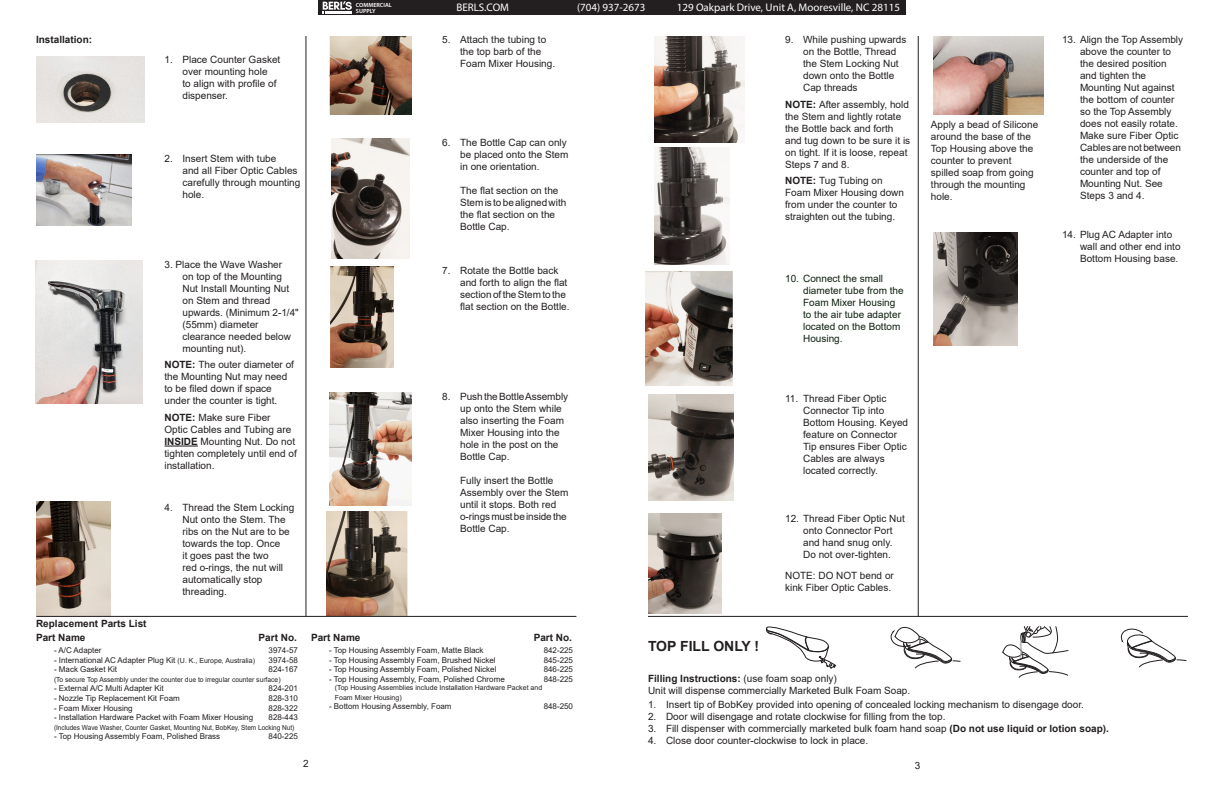
<style>
.page{position:relative;width:1224px;height:792px;background:#fff}
.page>*{position:absolute;margin:0;border:0;box-sizing:border-box;transform-origin:0 0}
.body_text{font:700 14px "Arial";color:#231f20}
.t1{font:11px "Myriad Pro";color:#fff}
.body_text-2{font:10px/12px "Arial";color:#231f20}
.body_text-3{font:10px/12px "Arial";color:#0f2010}
.body_text-4{font:700 10px "Arial";color:#231f20}
.body_text-5{font:8px "Arial";color:#231f20}
.body_text-6{font:7px/9.6px "Arial";color:#231f20}
.body_text-7{font:7px "Arial";color:#231f20;scale:.92 1}
.body_text-8{font:7px "Arial";color:#231f20;scale:.96 1}
.t2{font:600 6px/5.5px "Myriad Pro";color:#fff}
.s1{font-weight:700}
.s2{font-size:7px}
</style>
<div class="page">
<img style="left:36px;top:56px;width:109px;height:67px">
<img style="left:36px;top:155px;width:95px;height:71px">
<img style="left:36px;top:260px;width:107px;height:143px">
<img style="left:330px;top:36px;width:81px;height:78px">
<img style="left:330px;top:393px;width:81px;height:112px">
<img style="left:326px;top:511px;width:82px;height:104px">
<img style="left:655px;top:36px;width:90px;height:106px">
<img style="left:655px;top:147px;width:75px;height:117px">
<img style="left:648px;top:513px;width:73px;height:101px">
<img style="left:933px;top:233px;width:85px;height:112px">
<img style="left:648px;top:394px;width:85px;height:106px">
<img style="left:331px;top:266px;width:63px;height:101px">
<svg style="left:766px;top:626px;width:70px;height:42px"></svg>
<svg style="left:891px;top:627px;width:70px;height:41px"></svg>
<svg style="left:1002px;top:626px;width:67px;height:52px"></svg>
<svg style="left:1121px;top:628px;width:66px;height:39px"></svg>
<img style="left:331px;top:139px;width:78px;height:120px">
<img style="left:933px;top:36px;width:110px;height:79px">
<img style="left:36px;top:502px;width:74px;height:114px">
<img style="left:645px;top:271px;width:88px;height:115px">
<hr style="left:165px;top:446px;width:33px;height:1px;background:#231f20">
<hr style="left:305px;top:36px;width:1px;height:580px;background:#231f20">
<hr style="left:918px;top:36px;width:1px;height:581px;background:#231f20">
<hr style="left:648px;top:616px;width:540px;height:1px;background:#231f20">
<hr style="left:36px;top:616px;width:540px;height:1px;background:#231f20">
<div style="left:318px;top:0;width:588px;height:15px;background:#231f20"></div>
<svg style="left:323px;top:1px;width:29px;height:13px"></svg>
<p class="body_text-4" style="left:36px;top:33px;width:58px">Installation:</p>
<p class="body_text-2" style="left:183px;top:54px;width:99px;text-indent:-18px">1. Place Counter Gasket over mounting hole<br>to align with profi le of dispenser.</p>
<p class="body_text-2" style="left:183px;top:153px;width:119px;text-indent:-18px">2. Insert Stem with tube<br>and all Fiber Optic Cables carefully through mounting hole.</p>
<p class="body_text-2" style="left:183px;top:258px;width:118px;text-indent:-18px">3. Place the Wave Washer<br>on top of the Mounting<br>Nut Install Mounting Nut on Stem and thread upwards. (Minimum 2-1/4" (55mm) diameter clearance needed below mounting nut).</p>
<p class="body_text-2" style="left:165px;top:359px;width:131px"><span class="s1">NOTE:</span> The outer diameter of the Mounting Nut may need to be fi led down if space under the counter is tight.</p>
<p class="body_text-2" style="left:165px;top:411px;width:134px"><span class="s1">NOTE:</span> Make sure Fiber<br>Optic Cables and Tubing are<br><span class="s1">INSIDE</span> Mounting Nut. Do not tighten completely until end of installation.</p>
<p class="body_text-2" style="left:183px;top:502px;width:113px;text-indent:-18px">4. Thread the Stem Locking<br>Nut onto the Stem. The ribs on the Nut are to be towards the top. Once<br>it goes past the two<br>red o-rings, the nut will automatically stop threading.</p>
<p class="body_text-4" style="left:36px;top:616px;width:112px">Replacement Parts List</p>
<p class="body_text-4" style="left:36px;top:630px;width:51px">Part Name</p>
<p class="body_text-4" style="left:259px;top:630px;width:40px">Part No.</p>
<p class="body_text-5" style="left:54px;top:645px;width:49px">- A/C Adapter</p>
<p class="body_text-5" style="left:269px;top:645px;width:31px">3974-57</p>
<p class="body_text-5" style="left:54px;top:654px;width:203px">- International AC Adapter Plug Kit <span class="s2">(U. K., Europe, Australia)</span></p>
<p class="body_text-5" style="left:269px;top:654px;width:31px">3974-58</p>
<p class="body_text-5" style="left:54px;top:664px;width:65px">- Mack Gasket Kit</p>
<p class="body_text-5" style="left:269px;top:664px;width:31px">824-167</p>
<p class="body_text-8" style="left:54px;top:674px;width:238px">(To secure Top Assembly under the counter due to irregular counter surface)</p>
<p class="body_text-5" style="left:54px;top:683px;width:111px">- External A/C Multi Adapter Kit</p>
<p class="body_text-5" style="left:269px;top:683px;width:31px">824-201</p>
<p class="body_text-5" style="left:54px;top:693px;width:127px">- Nozzle Tip Replacement Kit Foam</p>
<p class="body_text-5" style="left:269px;top:693px;width:31px">828-310</p>
<p class="body_text-5" style="left:54px;top:702px;width:80px">- Foam Mixer Housing</p>
<p class="body_text-5" style="left:269px;top:702px;width:31px">828-322</p>
<p class="body_text-5" style="left:54px;top:712px;width:201px">- Installation Hardware Packet with Foam Mixer Housing</p>
<p class="body_text-5" style="left:269px;top:712px;width:31px">828-443</p>
<p class="body_text-7" style="left:54px;top:722px;width:263px">(Includes Wave Washer, Counter Gasket, Mounting Nut, BobKey, Stem Locking Nut)</p>
<p class="body_text-5" style="left:54px;top:731px;width:168px">- Top Housing Assembly Foam, Polished Brass</p>
<p class="body_text-5" style="left:269px;top:731px;width:31px">840-225</p>
<p class="t2" style="left:356px;top:2px;width:37px">COMMERCIAL<br>SUPPLY</p>
<p class="t1" style="left:456px;top:0;width:54px">BERLS.COM</p>
<p class="t1" style="left:577px;top:0;width:70px">(704) 937-2673</p>
<p class="t1" style="left:677px;top:0;width:225px">129 Oakpark Drive, Unit A, Mooresville, NC 28115</p>
<p class="body_text-2" style="left:460px;top:34px;width:97px;text-indent:-18px">5. Attach the tubing to the top barb of the<br>Foam Mixer Housing.</p>
<p class="body_text-2" style="left:460px;top:137px;width:110px;text-indent:-18px">6. The Bottle Cap can only be placed onto the Stem in one orientation.</p>
<p class="body_text-2" style="left:460px;top:185px;width:108px">The flat section on the<br>Stem is to be aligned with the flat section on the<br>Bottle Cap.</p>
<p class="body_text-2" style="left:442px;top:264px;width:118px">7. Rotate the Bottle back</p>
<p class="body_text-2" style="left:460px;top:276px;width:109px">and forth to align the flat</p>
<p class="body_text-2" style="left:460px;top:288px;width:107px">section of the Stem to the</p>
<p class="body_text-2" style="left:442px;top:300px;width:9px">fl</p>
<p class="body_text-2" style="left:465px;top:300px;width:106px">at section on the Bottle.</p>
<p class="body_text-2" style="left:460px;top:390px;width:110px;text-indent:-18px">8. Push the Bottle Assembly up onto the Stem while also inserting the Foam<br>Mixer Housing into the hole in the post on the<br>Bottle Cap.</p>
<p class="body_text-2" style="left:460px;top:474px;width:110px">Fully insert the Bottle<br>Assembly over the Stem until it stops. Both red o-rings must be inside the<br>Bottle Cap.</p>
<p class="body_text-2" style="left:803px;top:34px;width:105px;text-indent:-18px">9. While pushing upwards on the Bottle, Thread the Stem Locking Nut down onto the Bottle<br>Cap threads</p>
<p class="body_text-2" style="left:785px;top:98px;width:127px"><span class="s1">NOTE:</span> After assembly, hold the Stem and lightly rotate the Bottle back and forth and tug down to be sure it is on tight. If it is loose, repeat<br>Steps 7 and 8.</p>
<p class="body_text-2" style="left:785px;top:175px;width:120px"><span class="s1">NOTE:</span> Tug Tubing on<br>Foam Mixer Housing down from under the counter to straighten out the tubing.</p>
<p class="body_text-3" style="left:803px;top:272px;width:102px;text-indent:-18px">10. Connect the small diameter tube from the<br>Foam Mixer Housing to the air tube adapter located on the Bottom<br>Housing.</p>
<p class="body_text-2" style="left:803px;top:392px;width:107px;text-indent:-18px">11. Thread Fiber Optic<br>Connector Tip into<br>Bottom Housing. Keyed feature on Connector<br>Tip ensures Fiber Optic<br>Cables are always located correctly.</p>
<p class="body_text-2" style="left:785px;top:513px;width:121px;text-align:center">12. Thread Fiber Optic Nut onto Connector Port<br>and hand snug only.<br>Do not over-tighten.</p>
<p class="body_text-2" style="left:785px;top:570px;width:110px">NOTE: DO NOT bend or kink Fiber Optic Cables.</p>
<p class="body_text-2" style="left:931px;top:118px;width:109px">Apply a bead of Silicone around the base of the<br>Top Housing above the counter to prevent spilled soap from going through the mounting hole.</p>
<p class="body_text-2" style="left:1080px;top:34px;width:105px;text-indent:-18px">13. Align the Top Assembly above the counter to the desired position and tighten the<br>Mounting Nut against the bottom of counter so the Top Assembly does not easily rotate.<br>Make sure Fiber Optic<br>Cables are not between the underside of the counter and top of<br>Mounting Nut. See<br>Steps 3 and 4.</p>
<p class="body_text-2" style="left:1080px;top:229px;width:102px;text-indent:-18px">14. Plug AC Adapter into wall and other end into<br>Bottom Housing base.</p>
<p class="body_text-4" style="left:311px;top:630px;width:51px">Part Name</p>
<p class="body_text-4" style="left:534px;top:630px;width:40px">Part No.</p>
<p class="body_text-5" style="left:329px;top:645px;width:156px">- Top Housing Assembly Foam, Matte Black</p>
<p class="body_text-5" style="left:544px;top:645px;width:31px">842-225</p>
<p class="body_text-5" style="left:329px;top:654px;width:168px">- Top Housing Assembly Foam, Brushed Nickel</p>
<p class="body_text-5" style="left:544px;top:654px;width:31px">845-225</p>
<p class="body_text-5" style="left:329px;top:664px;width:169px">- Top Housing Assembly Foam, Polished Nickel</p>
<p class="body_text-5" style="left:544px;top:664px;width:31px">846-225</p>
<p class="body_text-5" style="left:329px;top:673px;width:177px">- Top Housing Assembly, Foam, Polished Chrome</p>
<p class="body_text-5" style="left:544px;top:673px;width:31px">848-225</p>
<p class="body_text-6" style="left:335px;top:683px;width:209px">(Top Housing Assemblies include Installation Hardware Packet and<br>Foam Mixer Housing)</p>
<p class="body_text-5" style="left:329px;top:701px;width:124px">- Bottom Housing Assembly, Foam</p>
<p class="body_text-5" style="left:544px;top:701px;width:31px">848-250</p>
<p class="body_text" style="left:648px;top:636px;width:113px">TOP FILL ONLY !</p>
<p class="body_text-2" style="left:648px;top:672px;width:264px"><span class="s1">Filling Instructions:</span> (use foam soap only)<br>Unit will dispense commercially Marketed Bulk Foam Soap.</p>
<p class="body_text-2" style="left:648px;top:698px;width:438px">1. Insert tip of BobKey provided into opening of concealed locking mechanism to disengage door.</p>
<p class="body_text-2" style="left:648px;top:710px;width:299px">2. Door will disengage and rotate clockwise for fi lling from the top.</p>
<p class="body_text-2" style="left:648px;top:722px;width:462px">3. Fill dispenser with commercially marketed bulk foam hand soap <span class="s1">(Do not use liquid or lotion soap).</span></p>
<p class="body_text-2" style="left:648px;top:734px;width:222px">4. Close door counter-clockwise to lock in place.</p>
<p class="body_text-2" style="left:303px;top:757px;width:7px">2</p>
<p class="body_text-2" style="left:915px;top:759px;width:7px">3</p>
</div>
